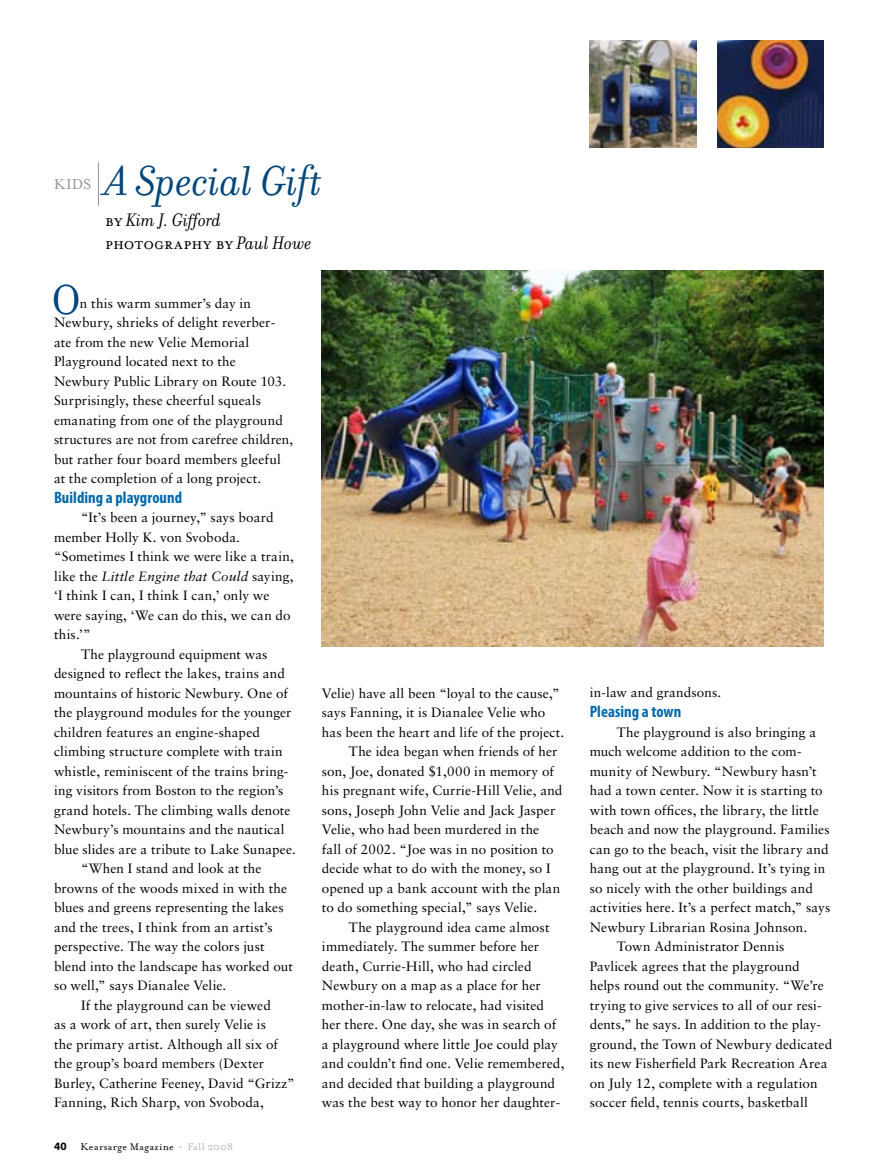
<style>
.page{position:relative;width:878px;height:1175px;background:#fff}
.page>*{position:absolute;margin:0;border:0;box-sizing:border-box;transform-origin:0 0}
.t1{font:italic 45px "Filosofia";color:#00457c}
.t2{font:45px "Filosofia";color:#00457c}
.t3{font:italic 19.5px "Filosofia";letter-spacing:-.005em;color:#000}
.t4{font:18px "Mrs Eaves Small Caps";color:#000}
.t5{font:700 condensed 16.5px "Myriad Pro";letter-spacing:.005em;color:#0069aa}
.t6{font:16.5px "Mrs Eaves Small Caps";color:#939598}
.t7{font:13.5px/19.5px "Sabon";letter-spacing:.01em;color:#000}
.t8{font:13.5px "Sabon Italic Os F";letter-spacing:.02em;color:#000}
.t9{font:11.25px "Mrs Eaves Roman";letter-spacing:.03em;color:#000}
.s1{font-family:"Mrs Eaves Small Caps";font-style:normal;font-size:18px}
.s2{font-family:"Filosofia";font-style:italic;font-size:19.5px}
.s3{font-family:"Sabon"}
.s4{font-family:"Myriad Pro";font-weight:700}
.s5{color:#b2b4b6}
</style>
<div class="page">
<hr style="left:98px;top:162px;width:1px;height:44px;background:#939598">
<img style="left:717px;top:41px;width:106px;height:106px">
<img style="left:590px;top:41px;width:106px;height:106px">
<img style="left:322px;top:270px;width:502px;height:377px">
<p class="t6" style="left:54px;top:175px;width:39px">KIDS</p>
<h1 class="t1" style="left:105px;top:157px;width:219px">A Special Gift</h1>
<h2 class="t3" style="left:105px;top:210px;width:118px"><span class="s1">by</span> Kim J. Gifford</h2>
<h3 class="t4" style="left:105px;top:234px;width:208px">photography by <span class="s2">Paul Howe</span></h3>
<h1 class="t2" style="left:52px;top:275px;width:30px">O</h1>
<p class="t7" style="left:54px;top:293px;width:241px;text-indent:26px">n this warm summer’s day in Newbury, shrieks of delight reverber&shy;ate from the new Velie Memorial Playground located next to the Newbury Public Library on Route 103.<br>Surprisingly, these cheerful squeals emanating from one of the playground structures are not from carefree children, but rather four board members gleeful at the completion of a long project.</p>
<p class="t5" style="left:54px;top:487px;width:129px">Building a playground</p>
<p class="t7" style="left:54px;top:507px;width:241px;text-indent:27px">“It’s been a journey,” says board member Holly K. von Svoboda. “Sometimes I think we were like a train,</p>
<p class="t8" style="left:54px;top:568px;width:241px"><span class="s3">like the</span> Little Engine that Could <span class="s3">saying,</span></p>
<p class="t7" style="left:54px;top:585px;width:217px">‘I think I can, I think I can,’ only we</p>
<p class="t7" style="left:54px;top:605px;width:238px">were saying, ‘We can do this, we can do</p>
<p class="t7" style="left:54px;top:624px;width:38px">this.’”</p>
<p class="t7" style="left:81px;top:644px;width:188px">The playground equipment was</p>
<p class="t7" style="left:54px;top:663px;width:232px">designed to reflect the lakes, trains and</p>
<p class="t7" style="left:54px;top:683px;width:235px">mountains of historic Newbury. One of</p>
<p class="t7" style="left:54px;top:702px;width:239px">the playground modules for the younger</p>
<p class="t7" style="left:54px;top:722px;width:207px">children features an engine-shaped</p>
<p class="t7" style="left:54px;top:741px;width:230px">climbing structure complete with train</p>
<p class="t7" style="left:54px;top:761px;width:236px">whistle, reminiscent of the trains bring-</p>
<p class="t7" style="left:54px;top:780px;width:231px">ing visitors from Boston to the region’s</p>
<p class="t7" style="left:54px;top:800px;width:238px">grand hotels. The climbing walls denote</p>
<p class="t7" style="left:54px;top:819px;width:232px">Newbury’s mountains and the nautical</p>
<p class="t7" style="left:54px;top:839px;width:243px">blue slides are a tribute to Lake Sunapee.</p>
<p class="t7" style="left:81px;top:858px;width:182px">“When I stand and look at the</p>
<p class="t7" style="left:54px;top:878px;width:235px">browns of the woods mixed in with the</p>
<p class="t7" style="left:54px;top:897px;width:231px">blues and greens representing the lakes</p>
<p class="t7" style="left:54px;top:917px;width:220px">and the trees, I think from an artist’s</p>
<p class="t7" style="left:54px;top:936px;width:212px">perspective. The way the colors just</p>
<p class="t7" style="left:54px;top:956px;width:240px">blend into the landscape has worked out</p>
<p class="t7" style="left:54px;top:975px;width:174px">so well,” says Dianalee Velie.</p>
<p class="t7" style="left:81px;top:995px;width:191px">If the playground can be viewed</p>
<p class="t7" style="left:54px;top:1014px;width:213px">as a work of art, then surely Velie is</p>
<p class="t7" style="left:54px;top:1034px;width:225px">the primary artist. Although all six of</p>
<p class="t7" style="left:54px;top:1053px;width:212px">the group’s board members (Dexter</p>
<p class="t7" style="left:54px;top:1073px;width:242px">Burley, Catherine Feeney, David “Grizz”</p>
<p class="t7" style="left:54px;top:1092px;width:211px">Fanning, Rich Sharp, von Svoboda,</p>
<p class="t9" style="left:54px;top:1140px;width:180px"><span class="s4">40</span> Kearsarge Magazine <span class="s5">• Fall 2008</span></p>
<p class="t7" style="left:322px;top:683px;width:239px">Velie) have all been “loyal to the cause,”</p>
<p class="t7" style="left:322px;top:702px;width:225px">says Fanning, it is Dianalee Velie who</p>
<p class="t7" style="left:322px;top:722px;width:244px">has been the heart and life of the project.</p>
<p class="t7" style="left:349px;top:741px;width:210px">The idea began when friends of her</p>
<p class="t7" style="left:322px;top:761px;width:234px">son, Joe, donated $1,000 in memory of</p>
<p class="t7" style="left:322px;top:780px;width:242px">his pregnant wife, Currie-Hill Velie, and</p>
<p class="t7" style="left:322px;top:800px;width:235px">sons, Joseph John Velie and Jack Jasper</p>
<p class="t7" style="left:322px;top:819px;width:219px">Velie, who had been murdered in the</p>
<p class="t7" style="left:322px;top:839px;width:233px">fall of 2002. “Joe was in no position to</p>
<p class="t7" style="left:322px;top:858px;width:230px">decide what to do with the money, so I</p>
<p class="t7" style="left:322px;top:878px;width:240px">opened up a bank account with the plan</p>
<p class="t7" style="left:322px;top:897px;width:217px">to do something special,” says Velie.</p>
<p class="t7" style="left:349px;top:917px;width:202px">The playground idea came almost</p>
<p class="t7" style="left:322px;top:936px;width:219px">immediately. The summer before her</p>
<p class="t7" style="left:322px;top:956px;width:211px">death, Currie-Hill, who had circled</p>
<p class="t7" style="left:322px;top:975px;width:220px">Newbury on a map as a place for her</p>
<p class="t7" style="left:322px;top:995px;width:224px">mother-in-law to relocate, had visited</p>
<p class="t7" style="left:322px;top:1014px;width:236px">her there. One day, she was in search of</p>
<p class="t7" style="left:322px;top:1034px;width:237px">a playground where little Joe could play</p>
<p class="t7" style="left:322px;top:1053px;width:244px">and couldn’t find one. Velie remembered,</p>
<p class="t7" style="left:322px;top:1073px;width:235px">and decided that building a playground</p>
<p class="t7" style="left:322px;top:1092px;width:240px">was the best way to honor her daughter-</p>
<p class="t7" style="left:589px;top:683px;width:133px">in-law and grandsons.</p>
<p class="t5" style="left:589px;top:701px;width:93px">Pleasing a town</p>
<p class="t7" style="left:616px;top:722px;width:201px">The playground is also bringing a</p>
<p class="t7" style="left:589px;top:741px;width:213px">much welcome addition to the com-</p>
<p class="t7" style="left:589px;top:761px;width:228px">munity of Newbury. “Newbury hasn’t</p>
<p class="t7" style="left:589px;top:780px;width:234px">had a town center. Now it is starting to</p>
<p class="t7" style="left:589px;top:800px;width:230px">with town offices, the library, the little</p>
<p class="t7" style="left:589px;top:819px;width:241px">beach and now the playground. Families</p>
<p class="t7" style="left:589px;top:839px;width:240px">can go to the beach, visit the library and</p>
<p class="t7" style="left:589px;top:858px;width:237px">hang out at the playground. It’s tying in</p>
<p class="t7" style="left:589px;top:878px;width:225px">so nicely with the other buildings and</p>
<p class="t7" style="left:589px;top:897px;width:242px">activities here. It’s a perfect match,” says</p>
<p class="t7" style="left:589px;top:917px;width:219px">Newbury Librarian Rosina Johnson.</p>
<p class="t7" style="left:616px;top:936px;width:169px">Town Administrator Dennis</p>
<p class="t7" style="left:589px;top:956px;width:211px">Pavlicek agrees that the playground</p>
<p class="t7" style="left:589px;top:975px;width:236px">helps round out the community. “We’re</p>
<p class="t7" style="left:589px;top:995px;width:233px">trying to give services to all of our resi-</p>
<p class="t7" style="left:589px;top:1014px;width:233px">dents,” he says. In addition to the play-</p>
<p class="t7" style="left:589px;top:1034px;width:244px">ground, the Town of Newbury dedicated</p>
<p class="t7" style="left:589px;top:1053px;width:239px">its new Fisherfield Park Recreation Area</p>
<p class="t7" style="left:589px;top:1073px;width:229px">on July 12, complete with a regulation</p>
<p class="t7" style="left:589px;top:1092px;width:220px">soccer field, tennis courts, basketball</p>
</div>
